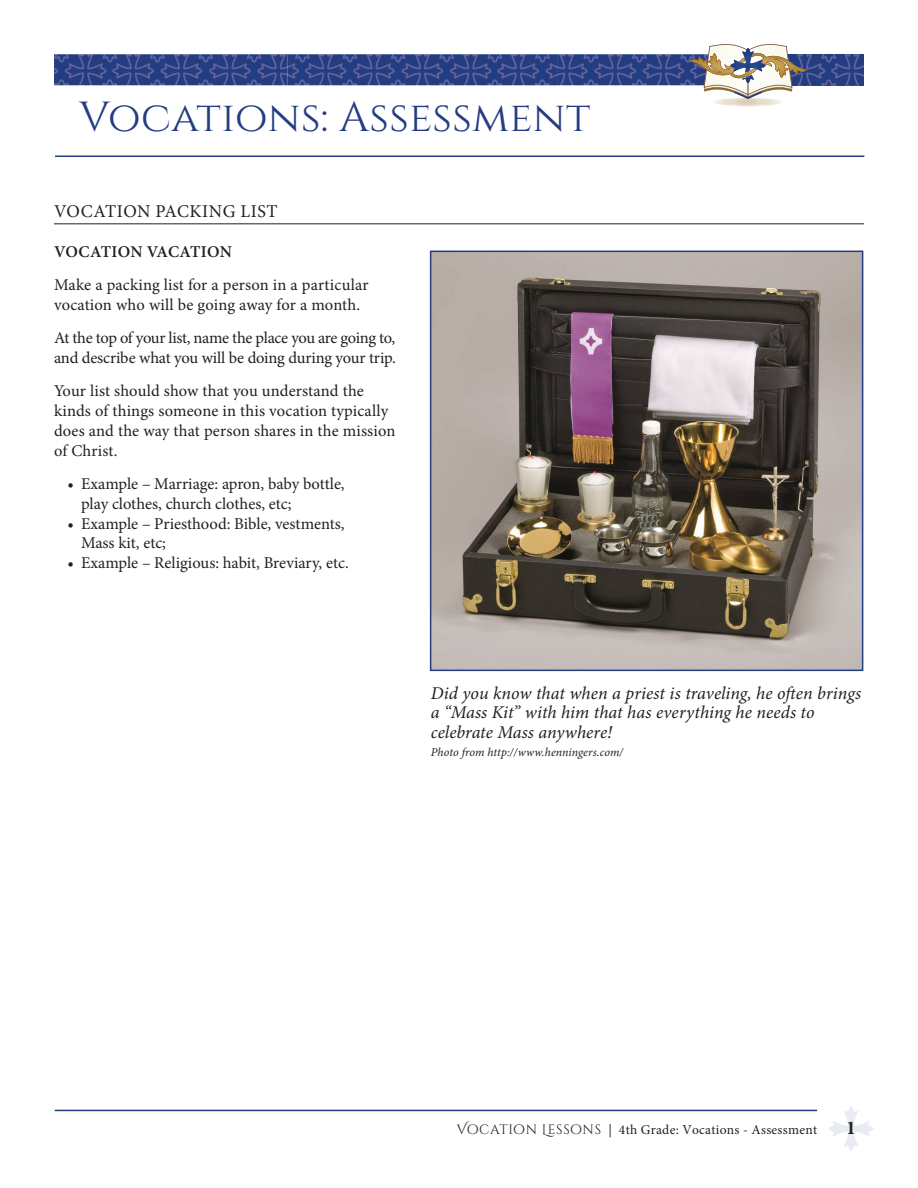
<style>
.page{position:relative;width:918px;height:1188px;background:#fff}
.page>*{position:absolute;margin:0;border:0;box-sizing:border-box;transform-origin:0 0}
.HEADER_-_main_page{font:42px "Cinzel";letter-spacing:.01em;color:#243c82}
.t1{font:700 19.5px "Minion Pro";color:#231f20}
.t2{font:italic 18px/19.5px "Minion Pro";color:#231f20}
.BODY_-_headers{font:18px "Minion Pro";letter-spacing:.025em;color:#231f20}
.BODY_-_K-5_Grade{font:16.5px/19.8px "Minion Pro";letter-spacing:.005em;color:#231f20}
.BODY_-_bullets{font:16.5px/19.8px "Minion Pro";letter-spacing:-.005em;color:#231f20}
.BODY_-_K-5_Grade-2{font:16.5px/19.8px "Minion Pro";letter-spacing:-.02em;color:#231f20}
.BODY_-_subheads{font:600 16.5px "Minion Pro";letter-spacing:.01em;color:#231f20}
.t3{font:13.5px "Minion Pro";letter-spacing:.02em;color:#231f20}
.CAPTION_-_byline{font:italic 12px "Minion Pro";letter-spacing:.005em;color:#231f20}
.s1{font-family:"Cinzel Decorative"}
</style>
<div class="page">
<img style="left:54px;top:54px;width:635px;height:31px">
<img style="left:808px;top:54px;width:56px;height:31px">
<hr style="left:55px;top:156px;width:809px;height:1px;background:#243c82">
<hr style="left:55px;top:1110px;width:762px;height:1px;background:#243c82">
<svg style="left:829px;top:1107px;width:44px;height:44px"></svg>
<svg style="left:689px;top:44px;width:119px;height:55px"></svg>
<hr style="left:54px;top:223px;width:810px;height:1px;background:#231f20">
<img style="left:433px;top:254px;width:427px;height:414px">
<div style="left:430px;top:251px;width:433px;height:420px;border:2px solid #243c82"></div>
<p class="HEADER_-_main_page" style="left:79px;top:92px;width:513px">Vocations: Assessment</p>
<p class="BODY_-_headers" style="left:54px;top:199px;width:225px">VOCATION PACKING LIST</p>
<p class="BODY_-_subheads" style="left:54px;top:240px;width:179px">VOCATION VACATION</p>
<p class="BODY_-_K-5_Grade" style="left:54px;top:275px;width:316px">Make a packing list for a person in a particular vocation who will be going away for a month.</p>
<p class="BODY_-_K-5_Grade-2" style="left:54px;top:328px;width:343px">At the top of your list, name the place you are going to, and describe what you will be doing during your trip.</p>
<p class="BODY_-_K-5_Grade" style="left:54px;top:381px;width:343px">Your list should show that you understand the kinds of things someone in this vocation typically does and the way that person shares in the mission of Christ.</p>
<p class="BODY_-_bullets" style="left:81px;top:474px;width:265px;text-indent:-14px">• Example – Marriage: apron, baby bottle, play clothes, church clothes, etc;</p>
<p class="BODY_-_bullets" style="left:81px;top:513px;width:265px;text-indent:-14px">• Example – Priesthood: Bible, vestments,<br>Mass kit, etc;</p>
<p class="BODY_-_bullets" style="left:68px;top:553px;width:283px">• Example – Religious: habit, Breviary, etc.</p>
<p class="t2" style="left:431px;top:683px;width:432px">Did you know that when a priest is traveling, he often brings a “Mass Kit” with him that has everything he needs to celebrate Mass anywhere!</p>
<p class="CAPTION_-_byline" style="left:431px;top:744px;width:194px">Photo from http://www.henningers.com/</p>
<p class="t3" style="left:457px;top:1121px;width:362px"><span class="s1">Vocation Lessons</span> | 4th Grade: Vocations - Assessment</p>
<p class="t1" style="left:846px;top:1114px;width:11px">1</p>
</div>
